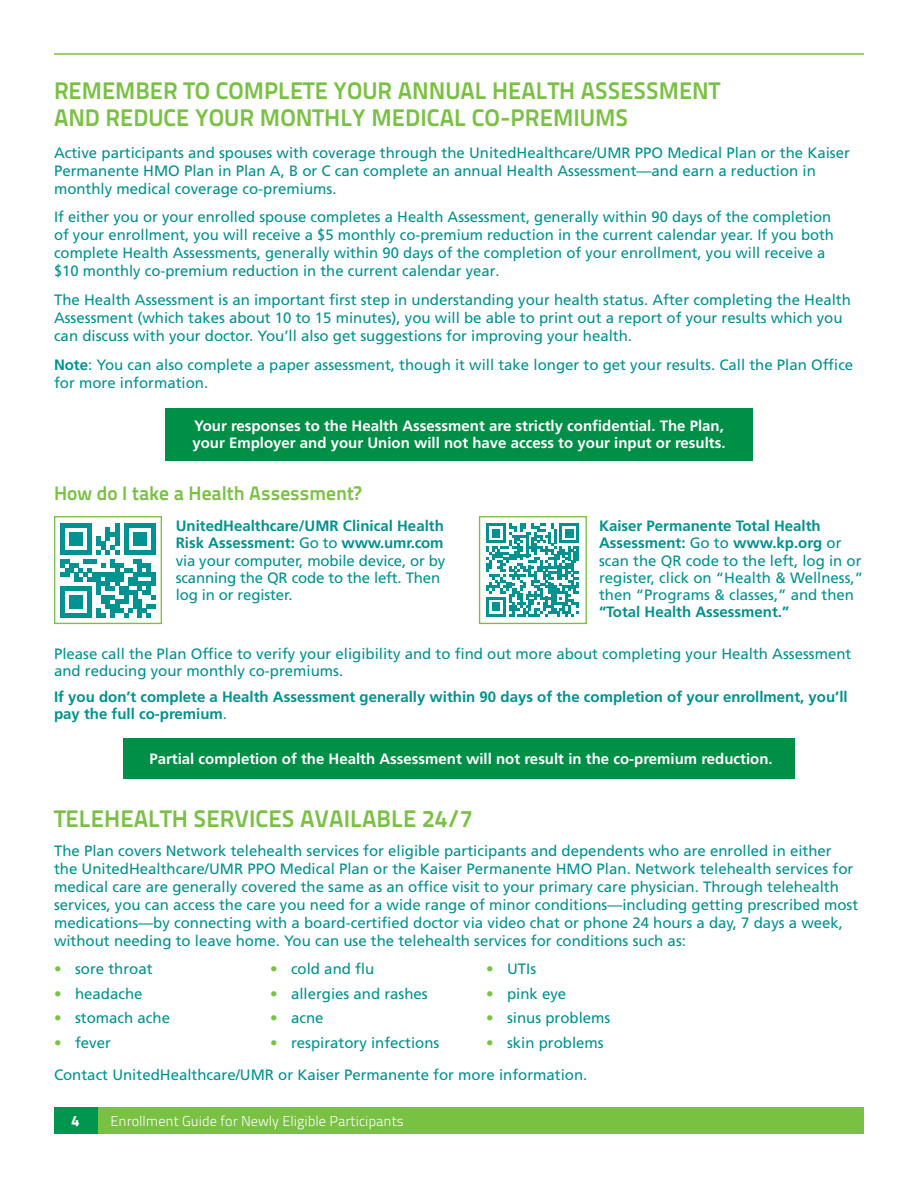
<style>
.page{position:relative;width:918px;height:1188px;background:#fff}
.page>*{position:absolute;margin:0;border:0;box-sizing:border-box;transform-origin:0 0}
.heading_1{font:24px/27px "Titillium Text 14 L 800 wt";color:#79c142}
.heading2{font:19.5px "Titillium Text 14 L 800 wt";color:#79c142}
.body_text{font:15px/18px "Frutiger LT Std";color:#009290}
.heading3{font:15px/17.2px "Frutiger LT Std";color:#009290}
.body_text-2{font:700 15px/17.2px "Frutiger LT Std";color:#fff}
.body_text-3{font:700 15px/17.2px "Frutiger LT Std";color:#009290}
.t1{font:15px "Titillium Text 14 L 999 wt";color:#fff}
.t2{font:14.25px "Titillium Text 14 L 250 wt";color:#fff}
.s1{font-weight:700}
.s2{font-weight:400}
.s3{color:#79c142}
</style>
<div class="page">
<div style="left:97px;top:1107px;width:767px;height:27px;background:#79c142"></div>
<div style="left:54px;top:1107px;width:43px;height:27px;background:#009650"></div>
<hr style="left:54px;top:53px;width:810px;height:2px;background:#79c142">
<div style="left:479px;top:516px;width:108px;height:108px;border:1px solid #79c142"></div>
<svg style="left:486px;top:524px;width:93px;height:92px"></svg>
<div style="left:123px;top:739px;width:672px;height:40px;background:#008f46"></div>
<div style="left:165px;top:408px;width:588px;height:52px;background:#008f46"></div>
<div style="left:54px;top:516px;width:108px;height:108px;border:1px solid #79c142"></div>
<svg style="left:61px;top:523px;width:94px;height:94px"></svg>
<p class="heading_1" style="left:54px;top:77px;width:668px">REMEMBER TO COMPLETE YOUR ANNUAL HEALTH ASSESSMENT<br>AND REDUCE YOUR MONTHLY MEDICAL CO-PREMIUMS</p>
<p class="body_text" style="left:54px;top:143px;width:797px">Active participants and spouses with coverage through the UnitedHealthcare/UMR PPO Medical Plan or the Kaiser<br>Permanente HMO Plan in Plan A, B or C can complete an annual Health Assessment—and earn a reduction in monthly medical coverage co-premiums.</p>
<p class="body_text" style="left:54px;top:208px;width:782px">If either you or your enrolled spouse completes a Health Assessment, generally within 90 days of the completion of your enrollment, you will receive a $5 monthly co-premium reduction in the current calendar year. If you both complete Health Assessments, generally within 90 days of the completion of your enrollment, you will receive a $10 monthly co-premium reduction in the current calendar year.</p>
<p class="body_text" style="left:54px;top:291px;width:798px">The Health Assessment is an important first step in understanding your health status. After completing the Health<br>Assessment (which takes about 10 to 15 minutes), you will be able to print out a report of your results which you can discuss with your doctor. You’ll also get suggestions for improving your health.</p>
<p class="body_text" style="left:54px;top:356px;width:801px"><span class="s1">Note</span>: You can also complete a paper assessment, though it will take longer to get your results. Call the Plan Office for more information.</p>
<p class="body_text-2" style="left:192px;top:417px;width:535px">Your responses to the Health Assessment are strictly confidential. The Plan, your Employer and your Union will not have access to your input or results.</p>
<p class="heading2" style="left:54px;top:481px;width:309px">How do I take a Health Assessment?</p>
<p class="heading3" style="left:176px;top:517px;width:271px"><span class="s1">UnitedHealthcare/UMR Clinical Health Risk Assessment:</span> Go to <span class="s1">www.umr.com </span>via your computer, mobile device, or by scanning the QR code to the left. Then log in or register.</p>
<p class="heading3" style="left:599px;top:517px;width:266px"><span class="s1">Kaiser Permanente Total Health Assessment:</span> Go to <span class="s1">www.kp.org</span> or scan the QR code to the left, log in or register, click on “Health &amp; Wellness,” then “Programs &amp; classes,” and then <span class="s1">“Total Health Assessment.”</span></p>
<p class="body_text" style="left:54px;top:645px;width:799px;line-height:17.2px">Please call the Plan Office to verify your eligibility and to find out more about completing your Health Assessment and reducing your monthly co-premiums.</p>
<p class="body_text-3" style="left:54px;top:688px;width:795px">If you don’t complete a Health Assessment generally within 90 days of the completion of your enrollment, you’ll pay the full co-premium<span class="s2">.</span></p>
<p class="body_text-2" style="left:149px;top:751px;width:625px">Partial completion of the Health Assessment will not result in the co-premium reduction.</p>
<p class="heading_1" style="left:54px;top:805px;width:420px">TELEHEALTH SERVICES AVAILABLE 24/7</p>
<p class="body_text" style="left:54px;top:842px;width:806px">The Plan covers Network telehealth services for eligible participants and dependents who are enrolled in either the UnitedHealthcare/UMR PPO Medical Plan or the Kaiser Permanente HMO Plan. Network telehealth services for medical care are generally covered the same as an office visit to your primary care physician. Through telehealth services, you can access the care you need for a wide range of minor conditions—including getting prescribed most medications—by connecting with a board-certified doctor via video chat or phone 24 hours a day, 7 days a week, without needing to leave home. You can use the telehealth services for conditions such as:</p>
<p class="body_text" style="left:54px;top:960px;width:100px"><span class="s3">•</span> sore throat</p>
<p class="body_text" style="left:54px;top:984px;width:90px"><span class="s3">•</span> headache</p>
<p class="body_text" style="left:54px;top:1009px;width:118px"><span class="s3">•</span> stomach ache</p>
<p class="body_text" style="left:54px;top:1034px;width:58px"><span class="s3">•</span> fever</p>
<p class="body_text" style="left:270px;top:960px;width:106px"><span class="s3">•</span> cold and flu</p>
<p class="body_text" style="left:270px;top:984px;width:159px"><span class="s3">•</span> allergies and rashes</p>
<p class="body_text" style="left:270px;top:1009px;width:55px"><span class="s3">•</span> acne</p>
<p class="body_text" style="left:270px;top:1034px;width:171px"><span class="s3">•</span> respiratory infections</p>
<p class="body_text" style="left:486px;top:960px;width:52px"><span class="s3">•</span> UTIs</p>
<p class="body_text" style="left:486px;top:984px;width:82px"><span class="s3">•</span> pink eye</p>
<p class="body_text" style="left:486px;top:1009px;width:126px"><span class="s3">•</span> sinus problems</p>
<p class="body_text" style="left:486px;top:1034px;width:119px"><span class="s3">•</span> skin problems</p>
<p class="body_text" style="left:54px;top:1066px;width:535px">Contact UnitedHealthcare/UMR or Kaiser Permanente for more information.</p>
<p class="t1" style="left:72px;top:1112px;width:9px">4</p>
<p class="t2" style="left:110px;top:1112px;width:295px">Enrollment Guide for Newly Eligible Participants</p>
</div>
